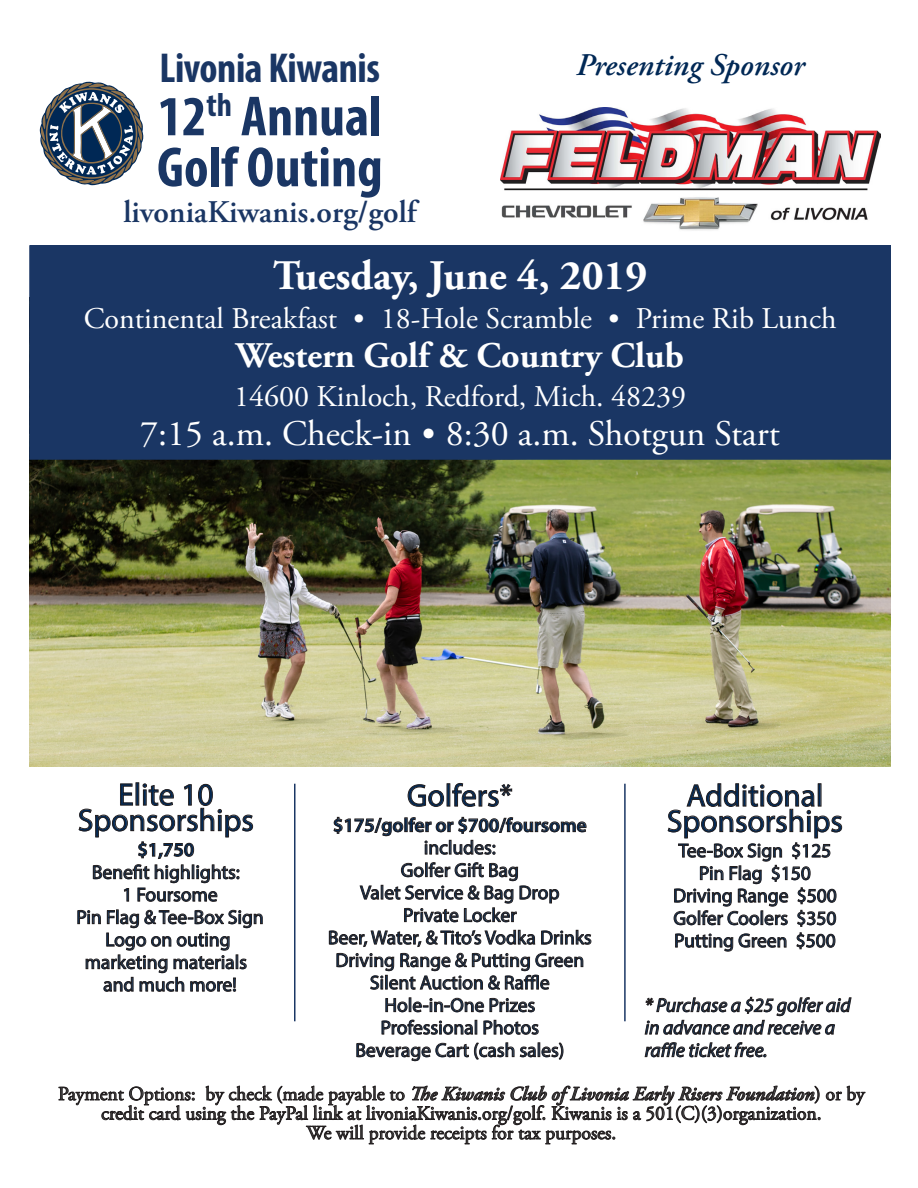
<style>
.page{position:relative;width:918px;height:1188px;background:#fff}
.page>*{position:absolute;margin:0;border:0;box-sizing:border-box;transform-origin:0 0}
.t1{font:700 condensed 57px "Myriad Pro";color:#1a3664}
.t2{font:700 42px "Adobe Garamond Pro";color:#fff}
.t3{font:700 condensed 42px "Myriad Pro";letter-spacing:-.01em;color:#1a3664}
.t4{font:36px "Adobe Garamond Pro";color:#fff}
.t5{font:700 36px "Adobe Garamond Pro";color:#fff}
.t6{font:31.5px "Myriad Pro";color:#002855}
.t7{font:600 31.5px "Adobe Garamond Pro";color:#1a3664}
.t8{font:italic 600 31.5px "Adobe Garamond Pro";color:#002855}
.t9{font:30px "Adobe Garamond Pro";color:#fff}
.t10{font:19.5px/22.5px "Myriad Pro";color:#002855;text-align:center}
.t11{font:19.5px/19.5px "Adobe Garamond Pro";color:#383839;text-align:center}
.t12{font:italic 19.5px/22.5px "Myriad Pro";color:#002855}
.t13{font:600 19.5px/22.5px "Myriad Pro";color:#002855;text-align:center}
.s1{font-weight:600}
.s2{font-weight:400}
.s3{font-weight:600;font-style:italic}
</style>
<div class="page">
<img style="left:29px;top:460px;width:862px;height:306px">
<div style="left:30px;top:246px;width:860px;height:213px;background:#1a3664"></div>
<div style="left:29px;top:245px;width:862px;height:215px;border:2px solid #1a3664"></div>
<svg style="left:40px;top:82px;width:103px;height:103px"></svg>
<svg style="left:826px;top:1086px;width:39px;height:19px"></svg>
<svg style="left:59px;top:1085px;width:761px;height:60px"></svg>
<svg style="left:667px;top:783px;width:175px;height:169px"></svg>
<svg style="left:644px;top:997px;width:208px;height:38px"></svg>
<svg style="left:644px;top:1042px;width:122px;height:16px"></svg>
<svg style="left:78px;top:783px;width:175px;height:119px"></svg>
<svg style="left:77px;top:910px;width:186px;height:82px"></svg>
<hr style="left:294px;top:784px;width:2px;height:237px;background:#1a3664">
<svg style="left:407px;top:784px;width:37px;height:23px"></svg>
<svg style="left:452px;top:783px;width:60px;height:24px"></svg>
<svg style="left:333px;top:817px;width:254px;height:38px"></svg>
<svg style="left:359px;top:862px;width:200px;height:61px"></svg>
<svg style="left:329px;top:930px;width:206px;height:17px"></svg>
<svg style="left:541px;top:930px;width:51px;height:15px"></svg>
<svg style="left:336px;top:953px;width:248px;height:37px"></svg>
<svg style="left:385px;top:998px;width:150px;height:15px"></svg>
<svg style="left:381px;top:1019px;width:96px;height:16px"></svg>
<svg style="left:483px;top:1020px;width:56px;height:15px"></svg>
<svg style="left:356px;top:1042px;width:208px;height:19px"></svg>
<img style="left:500px;top:108px;width:380px;height:123px">
<hr style="left:624px;top:784px;width:2px;height:237px;background:#1a3664">
<p class="t3" style="left:159px;top:42px;width:222px">Livonia Kiwanis</p>
<p class="t1" style="left:158px;top:81px;width:226px">12<sup>th</sup> Annual</p>
<p class="t1" style="left:157px;top:132px;width:227px">Golf Outing</p>
<p class="t7" style="left:123px;top:194px;width:294px">livoniaKiwanis.org/golf</p>
<p class="t8" style="left:576px;top:46px;width:230px">Presenting Sponsor</p>
<p class="t2" style="left:273px;top:251px;width:376px">Tuesday, June 4, 2019</p>
<p class="t9" style="left:84px;top:300px;width:754px">Continental Breakfast • 18-Hole Scramble • Prime Rib Lunch</p>
<p class="t5" style="left:236px;top:334px;width:449px">Western Golf &amp; Country Club</p>
<p class="t9" style="left:234px;top:378px;width:454px">14600 Kinloch, Redford, Mich. 48239</p>
<p class="t4" style="left:140px;top:412px;width:641px">7:15 a.m. Check-in • 8:30 a.m. Shotgun Start</p>
<p class="t6" style="left:118px;top:775px;width:97px">Elite 10</p>
<p class="t6" style="left:78px;top:801px;width:178px">Sponsorships</p>
<p class="t10" style="left:92px;top:838px;width:149px"><span class="s1">$1,750<br></span>Benefit highlights:</p>
<p class="t10" style="left:122px;top:883px;width:97px">1 Foursome</p>
<p class="t10" style="left:76px;top:906px;width:189px">Pin Flag &amp; Tee-Box Sign</p>
<p class="t10" style="left:85px;top:928px;width:164px">Logo on outing marketing materials</p>
<p class="t10" style="left:103px;top:973px;width:135px">and much more!</p>
<p class="t6" style="left:407px;top:776px;width:107px">Golfers*</p>
<p class="t13" style="left:333px;top:813px;width:255px">$175/golfer or $700/foursome <span class="s2">includes:</span></p>
<p class="t10" style="left:401px;top:859px;width:120px">Golfer Gift Bag</p>
<p class="t10" style="left:360px;top:881px;width:201px">Valet Service &amp; Bag Drop</p>
<p class="t10" style="left:403px;top:904px;width:115px">Private Locker</p>
<p class="t10" style="left:328px;top:926px;width:265px">Beer, Water, &amp; Tito’s Vodka Drinks</p>
<p class="t10" style="left:335px;top:949px;width:250px">Driving Range &amp; Putting Green</p>
<p class="t10" style="left:370px;top:971px;width:181px">Silent Auction &amp; Raffle<br>Hole-in-One Prizes</p>
<p class="t10" style="left:381px;top:1016px;width:160px">Professional Photos</p>
<p class="t10" style="left:355px;top:1039px;width:210px">Beverage Cart (cash sales)</p>
<p class="t6" style="left:686px;top:776px;width:138px">Additional</p>
<p class="t6" style="left:667px;top:802px;width:178px">Sponsorships</p>
<p class="t10" style="left:673px;top:839px;width:165px">Tee-Box Sign $125<br>Pin Flag $150<br>Driving Range $500<br>Golfer Coolers $350<br>Putting Green $500</p>
<p class="t12" style="left:645px;top:994px;width:207px">* Purchase a $25 golfer aid in advance and receive a raffle ticket free.</p>
<p class="t11" style="left:58px;top:1085px;width:808px">Payment Options: by check (made payable to <span class="s3">The Kiwanis Club of Livonia Early Risers Foundation</span>) or by credit card using the PayPal link at livoniaKiwanis.org/golf. Kiwanis is a 501(C)(3)organization.</p>
<p class="t11" style="left:307px;top:1124px;width:311px">We will provide receipts for tax purposes.</p>
</div>
